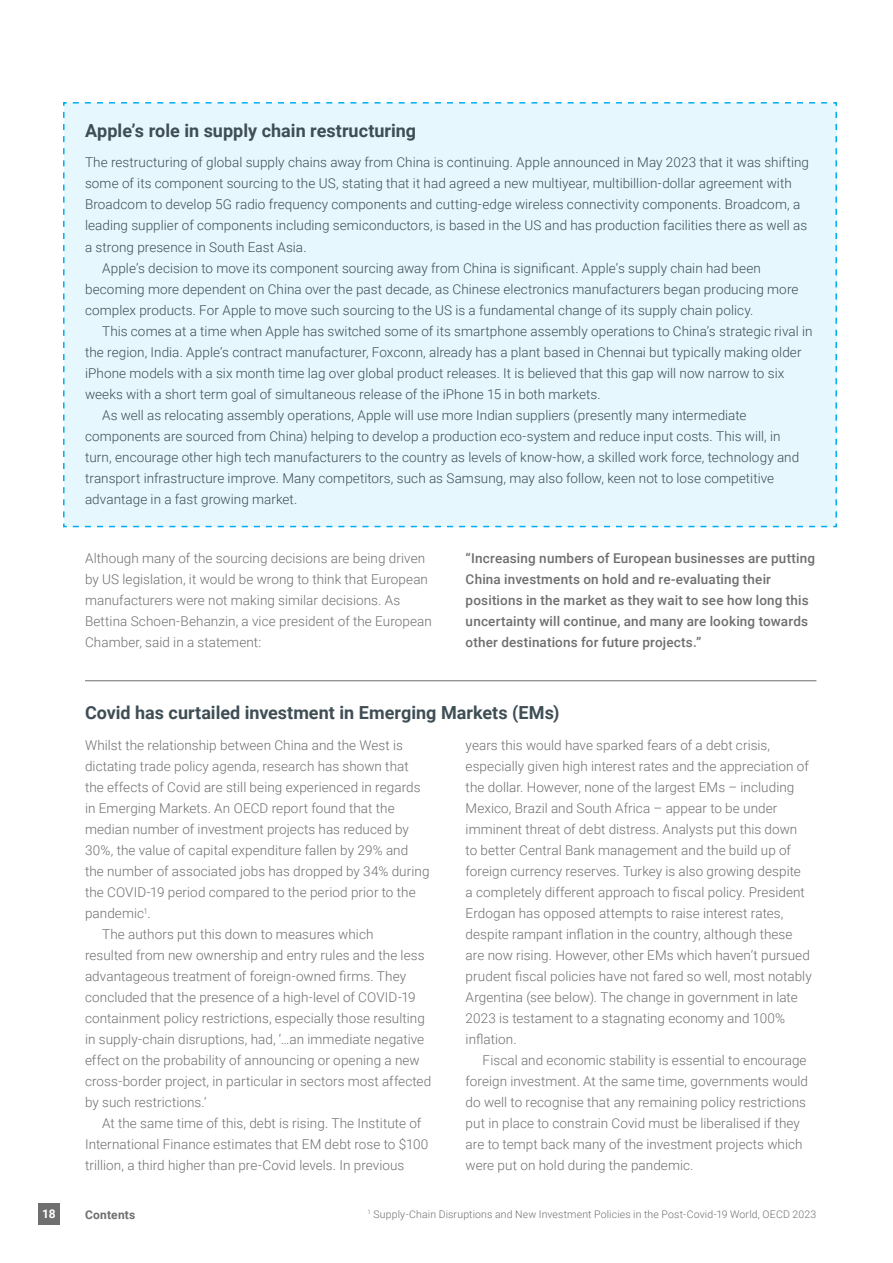
<style>
.page{position:relative;width:893px;height:1263px;background:#fff}
.page>*{position:absolute;margin:0;border:0;box-sizing:border-box;transform-origin:0 0}
.t1{font:700 18px "Roboto";color:#3f4e55}
.t2{font:300 13.5px/21px "Roboto";letter-spacing:.005em;color:#706f6f}
.t3{font:300 13.5px "Roboto";letter-spacing:.005em;color:#3f4e55}
.t4{font:500 13.5px/21px "Roboto";letter-spacing:.015em;color:#706f6f}
.t5{font:700 12px "Roboto";letter-spacing:.02em;color:#706f6f}
.t6{font:700 12px "Roboto";color:#fff}
.t7{font:300 10.5px "Roboto";letter-spacing:.015em;color:#706f6f}
</style>
<div class="page">
<div style="left:38px;top:1203px;width:22px;height:22px;background:#706f6f"></div>
<div style="left:63px;top:102px;width:774px;height:426px;background:#e6f7fd"></div>
<hr style="left:85px;top:680px;width:731px;height:1px;background:#706f6f">
<h1 class="t1" style="left:85px;top:118px;width:333px">Apple’s role in supply chain restructuring</h1>
<p class="t3" style="left:85px;top:153px;width:725px">The restructuring of global supply chains away from China is continuing. Apple announced in May 2023 that it was shifting</p>
<p class="t3" style="left:85px;top:174px;width:708px">some of its component sourcing to the US, stating that it had agreed a new multiyear, multibillion-dollar agreement with</p>
<p class="t3" style="left:85px;top:195px;width:717px">Broadcom to develop 5G radio frequency components and cutting-edge wireless connectivity components. Broadcom, a</p>
<p class="t3" style="left:85px;top:216px;width:724px">leading supplier of components including semiconductors, is based in the US and has production facilities there as well as</p>
<p class="t3" style="left:85px;top:237px;width:223px">a strong presence in South East Asia.</p>
<p class="t3" style="left:102px;top:258px;width:660px">Apple’s decision to move its component sourcing away from China is significant. Apple’s supply chain had been</p>
<p class="t3" style="left:85px;top:279px;width:715px">becoming more dependent on China over the past decade, as Chinese electronics manufacturers began producing more</p>
<p class="t3" style="left:85px;top:300px;width:670px">complex products. For Apple to move such sourcing to the US is a fundamental change of its supply chain policy.</p>
<p class="t3" style="left:102px;top:321px;width:712px">This comes at a time when Apple has switched some of its smartphone assembly operations to China’s strategic rival in</p>
<p class="t3" style="left:85px;top:342px;width:718px">the region, India. Apple’s contract manufacturer, Foxconn, already has a plant based in Chennai but typically making older</p>
<p class="t3" style="left:85px;top:363px;width:701px">iPhone models with a six month time lag over global product releases. It is believed that this gap will now narrow to six</p>
<p class="t3" style="left:85px;top:384px;width:517px">weeks with a short term goal of simultaneous release of the iPhone 15 in both markets.</p>
<p class="t3" style="left:102px;top:405px;width:646px">As well as relocating assembly operations, Apple will use more Indian suppliers (presently many intermediate</p>
<p class="t3" style="left:85px;top:426px;width:697px">components are sourced from China) helping to develop a production eco-system and reduce input costs. This will, in</p>
<p class="t3" style="left:85px;top:447px;width:716px">turn, encourage other high tech manufacturers to the country as levels of know-how, a skilled work force, technology and</p>
<p class="t3" style="left:85px;top:468px;width:691px">transport infrastructure improve. Many competitors, such as Samsung, may also follow, keen not to lose competitive</p>
<p class="t3" style="left:85px;top:489px;width:214px">advantage in a fast growing market.</p>
<p class="t2" style="left:85px;top:547px;width:348px">Although many of the sourcing decisions are being driven by US legislation, it would be wrong to think that European manufacturers were not making similar decisions. As Bettina Schoen-Behanzin, a vice president of the European Chamber, said in a statement:</p>
<p class="t4" style="left:466px;top:547px;width:351px">“Increasing numbers of European businesses are putting China investments on hold and re-evaluating their positions in the market as they wait to see how long this uncertainty will continue, and many are looking towards other destinations for future projects.”</p>
<h1 class="t1" style="left:85px;top:700px;width:476px">Covid has curtailed investment in Emerging Markets (EMs)</h1>
<p class="t2" style="left:466px;top:734px;width:348px">years this would have sparked fears of a debt crisis, especially given high interest rates and the appreciation of the dollar. However, none of the largest EMs – including Mexico, Brazil and South Africa – appear to be under imminent threat of debt distress. Analysts put this down to better Central Bank management and the build up of foreign currency reserves. Turkey is also growing despite<br>a completely different approach to fiscal policy. President Erdogan has opposed attempts to raise interest rates, despite rampant inflation in the country, although these are now rising. However, other EMs which haven’t pursued prudent fiscal policies have not fared so well, most notably Argentina (see below). The change in government in late 2023 is testament to a stagnating economy and 100% inflation.</p>
<p class="t2" style="left:466px;top:1049px;width:344px;text-indent:17px">Fiscal and economic stability is essential to encourage foreign investment. At the same time, governments would do well to recognise that any remaining policy restrictions put in place to constrain Covid must be liberalised if they are to tempt back many of the investment projects which were put on hold during the pandemic.</p>
<p class="t7" style="left:367px;top:1206px;width:450px"><sup>1</sup> Supply-Chain Disruptions and New Investment Policies in the Post-Covid-19 World, OECD 2023</p>
<p class="t2" style="left:85px;top:734px;width:319px">Whilst the relationship between China and the West is</p>
<p class="t2" style="left:85px;top:755px;width:325px">dictating trade policy agenda, research has shown that</p>
<p class="t2" style="left:85px;top:776px;width:337px">the effects of Covid are still being experienced in regards</p>
<p class="t2" style="left:85px;top:797px;width:311px">in Emerging Markets. An OECD report found that the</p>
<p class="t2" style="left:85px;top:818px;width:325px">median number of investment projects has reduced by</p>
<p class="t2" style="left:85px;top:839px;width:325px">30%, the value of capital expenditure fallen by 29% and</p>
<p class="t2" style="left:85px;top:860px;width:346px">the number of associated jobs has dropped by 34% during</p>
<p class="t2" style="left:85px;top:881px;width:332px">the COVID-19 period compared to the period prior to the</p>
<p class="t2" style="left:85px;top:902px;width:67px">pandemic<sup>1</sup>.</p>
<p class="t2" style="left:102px;top:923px;width:273px">The authors put this down to measures which</p>
<p class="t2" style="left:85px;top:944px;width:341px">resulted from new ownership and entry rules and the less</p>
<p class="t2" style="left:85px;top:965px;width:323px">advantageous treatment of foreign-owned firms. They</p>
<p class="t2" style="left:85px;top:986px;width:332px">concluded that the presence of a high-level of COVID-19</p>
<p class="t2" style="left:85px;top:1007px;width:341px">containment policy restrictions, especially those resulting</p>
<p class="t2" style="left:85px;top:1028px;width:341px">in supply-chain disruptions, had, ‘…an immediate negative</p>
<p class="t2" style="left:85px;top:1049px;width:336px">effect on the probability of announcing or opening a new</p>
<p class="t2" style="left:85px;top:1070px;width:348px">cross-border project, in particular in sectors most affected</p>
<p class="t2" style="left:85px;top:1091px;width:123px">by such restrictions.’</p>
<p class="t2" style="left:102px;top:1112px;width:321px">At the same time of this, debt is rising. The Institute of</p>
<p class="t2" style="left:85px;top:1133px;width:345px">International Finance estimates that EM debt rose to $100</p>
<p class="t2" style="left:85px;top:1154px;width:321px">trillion, a third higher than pre-Covid levels. In previous</p>
<p class="t6" style="left:42px;top:1205px;width:15px">18</p>
<p class="t5" style="left:85px;top:1206px;width:52px">Contents</p>
</div>
